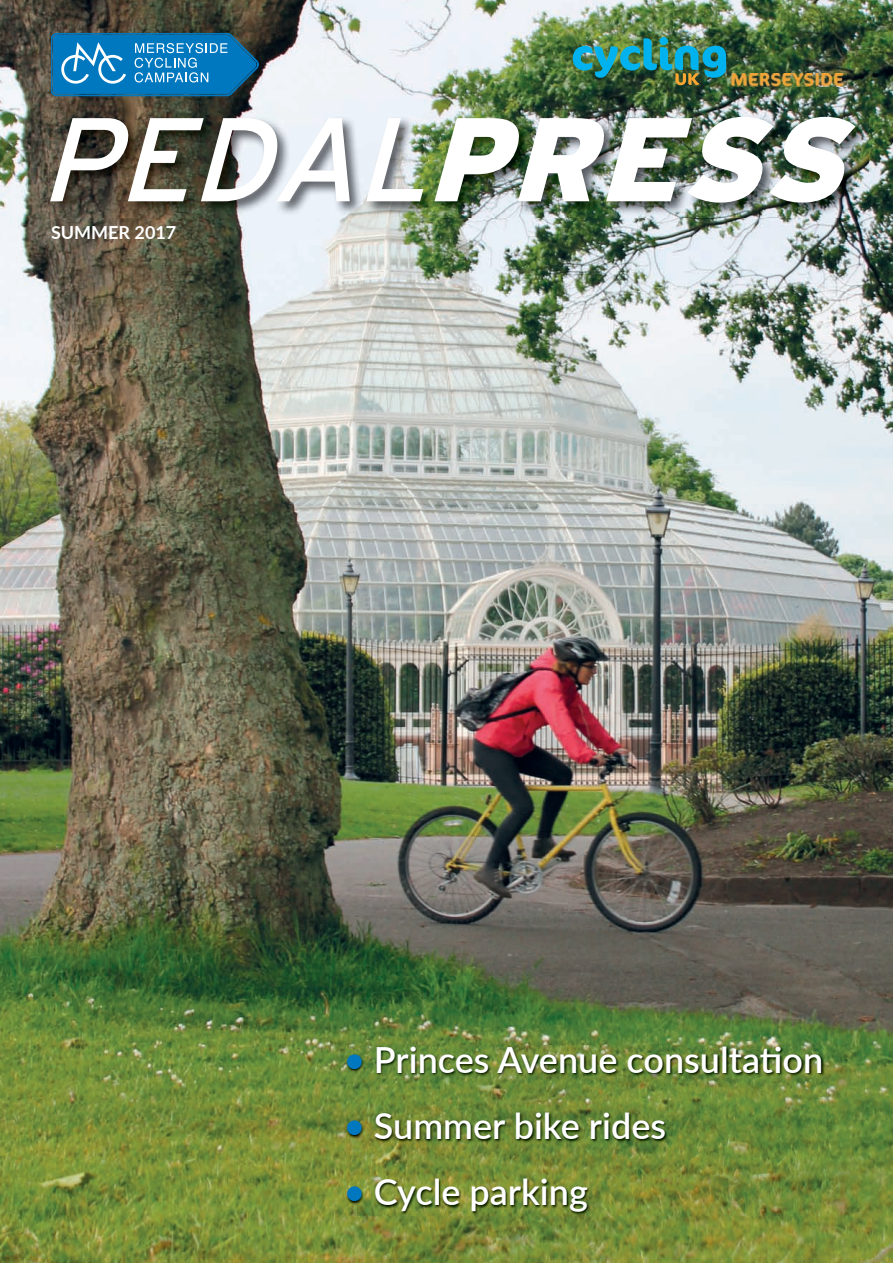
<style>
.page{position:relative;width:893px;height:1263px;background:#fff}
.page>*{position:absolute;margin:0;border:0;box-sizing:border-box;transform-origin:0 0}
.t1{font:italic 118.8px "Interstate";color:#fff}
.t2{font:600 36px "Lato";color:#fff}
.t3{font:700 18px "Lato";color:#fff}
.s1{font-weight:900}
.s2{color:#0078c0}
</style>
<div class="page">
<img style="left:0;top:0;width:893px;height:1263px">
<img style="left:346px;top:1046px;width:479px;height:169px">
<svg style="left:51px;top:33px;width:208px;height:63px;background:#2081bb"></svg>
<img style="left:573px;top:37px;width:153px;height:48px">
<img style="left:728px;top:73px;width:118px;height:13px">
<img style="left:49px;top:114px;width:820px;height:103px">
<h1 class="t1" style="left:51px;top:93px;width:804px">PEDAL<span class="s1">PRESS</span></h1>
<p class="t3" style="left:51px;top:219px;width:127px">SUMMER 2017</p>
<p class="t2" style="left:344px;top:1034px;width:481px"><span class="s2">•</span> Princes Avenue consultation</p>
<p class="t2" style="left:344px;top:1100px;width:324px"><span class="s2">•</span> Summer bike rides</p>
<p class="t2" style="left:344px;top:1166px;width:245px"><span class="s2">•</span> Cycle parking</p>
</div>
